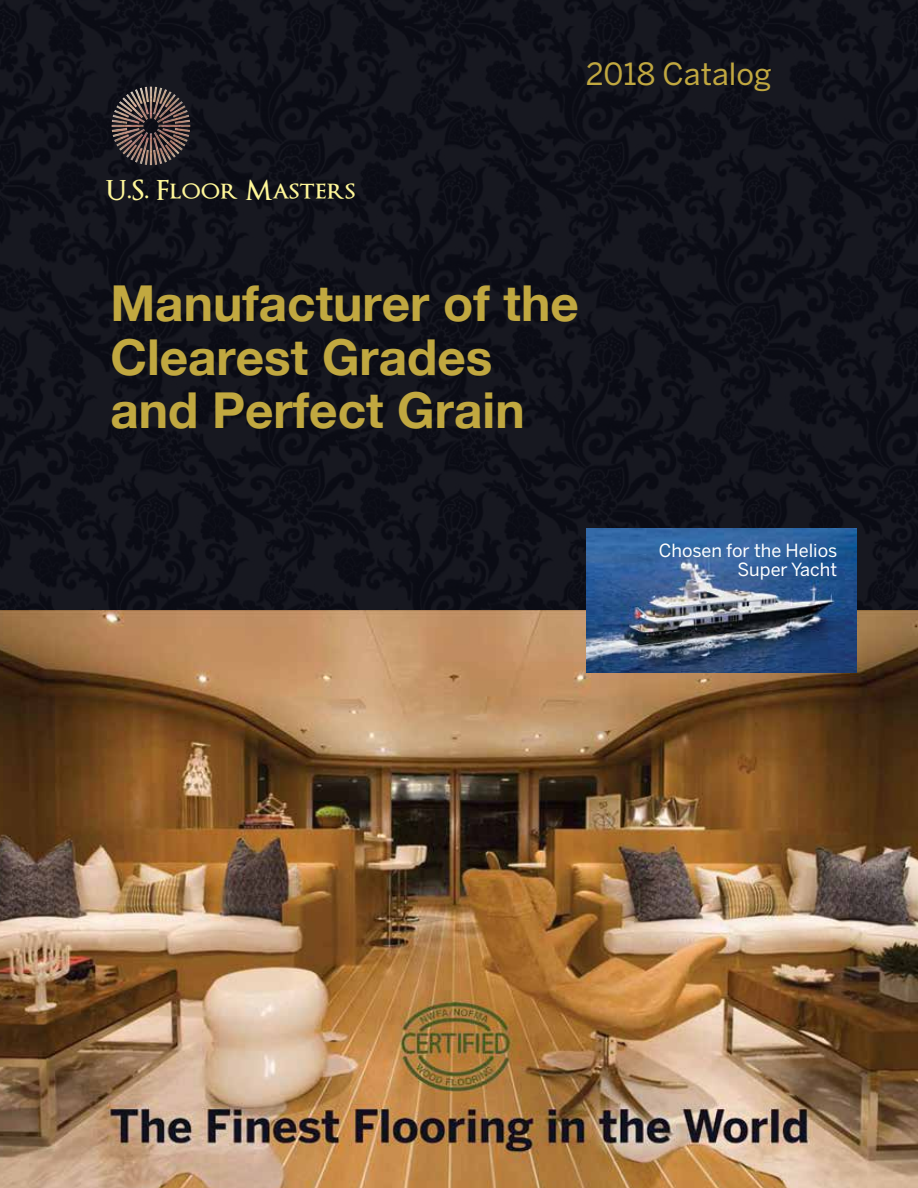
<style>
.page{position:relative;width:918px;height:1188px;background:#11131b}
.page>*{position:absolute;margin:0;border:0;box-sizing:border-box;transform-origin:0 0}
.t1{font:700 49.5px/53.6px "Helvetica Neue";color:#c1a840}
.t2{font:30.3px "Benton Sans";color:#c1a840}
.t3{font:600 27px "Optimus Princeps";letter-spacing:.01em;color:#fff799}
.t4{font:18px/19.5px "Benton Sans";color:#fff;text-align:right}
</style>
<div class="page">
<img style="left:0;top:610px;width:918px;height:578px">
<img style="left:401px;top:1002px;width:108px;height:89px">
<img style="left:580px;top:1090px;width:108px;height:71px">
<img style="left:599px;top:1109px;width:71px;height:33px">
<img style="left:586px;top:528px;width:270px;height:144px">
<img style="left:112px;top:86px;width:78px;height:79px">
<p class="t2" style="left:586px;top:56px;width:187px">2018 Catalog</p>
<p class="t3" style="left:106px;top:175px;width:251px">U.S. Floor Masters</p>
<p class="t1" style="left:110px;top:278px;width:470px">Manufacturer of the<br>Clearest Grades and Perfect Grain</p>
<p class="t4" style="left:659px;top:540px;width:180px">Chosen for the Helios<br>Super Yacht</p>
</div>
